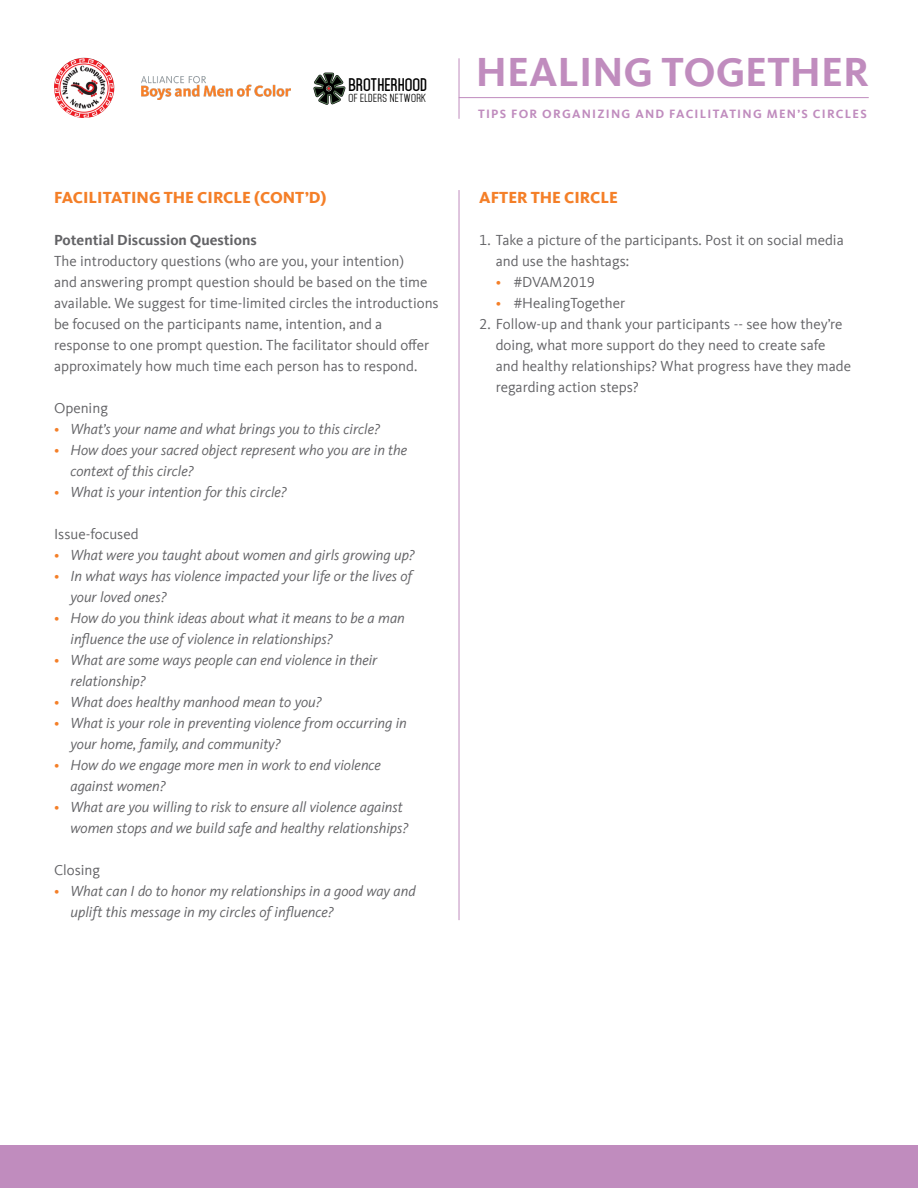
<style>
.page{position:relative;width:918px;height:1188px;background:#fff}
.page>*{position:absolute;margin:0;border:0;box-sizing:border-box;transform-origin:0 0}
.t1{font:700 41.7px "Kievit Offc";color:#c08cbe}
.t2{font:800 16.5px "Kievit Offc";color:#f47f28}
.t3{font:700 15.75px "Mohave";color:#000}
.t4{font:italic 15px/21px "Kievit Offc";color:#636366}
.t5{font:15px/21px "Kievit Offc";color:#636366}
.t6{font:700 15px "Kievit Offc";color:#636366}
.t7{font:700 12.45px "Kievit Offc";letter-spacing:.1em;color:#c08cbe}
.t8{font:10.05px "Mohave";letter-spacing:.035em;color:#000}
.s1{color:#f47f28}
</style>
<div class="page">
<div style="left:1px;top:1146px;width:917px;height:42px;background:#c08cbe"></div>
<hr style="left:459px;top:97px;width:410px;height:1px;background:#c08cbe">
<img style="left:141px;top:76px;width:149px;height:23px">
<svg style="left:313px;top:73px;width:33px;height:32px"></svg>
<hr style="left:459px;top:190px;width:1px;height:730px;background:#c08cbe">
<hr style="left:459px;top:58px;width:1px;height:61px;background:#c08cbe">
<img style="left:54px;top:58px;width:60px;height:60px;border-radius:30px">
<p class="t3" style="left:348px;top:75px;width:80px">BROTHERHOOD</p>
<p class="t8" style="left:348px;top:92px;width:79px">OF ELDERS NETWORK</p>
<p class="t2" style="left:54px;top:187px;width:274px">FACILITATING THE CIRCLE (CONT’D)</p>
<p class="t6" style="left:54px;top:231px;width:204px">Potential Discussion Questions</p>
<p class="t5" style="left:54px;top:250px;width:386px">The introductory questions (who are you, your intention)<br>and answering prompt question should be based on the time available. We suggest for time-limited circles the introductions be focused on the participants name, intention, and a response to one prompt question. The facilitator should offer approximately how much time each person has to respond.</p>
<p class="t5" style="left:54px;top:397px;width:55px">Opening</p>
<p class="t4" style="left:54px;top:418px;width:328px"><span class="s1">•</span> What’s your name and what brings you to this circle?</p>
<p class="t4" style="left:70px;top:439px;width:338px;text-indent:-16px"><span class="s1">•</span> How does your sacred object represent who you are in the context of this circle?</p>
<p class="t4" style="left:54px;top:481px;width:234px"><span class="s1">•</span> What is your intention for this circle?</p>
<p class="t5" style="left:54px;top:523px;width:86px">Issue-focused</p>
<p class="t4" style="left:54px;top:544px;width:362px"><span class="s1">•</span> What were you taught about women and girls growing up?</p>
<p class="t4" style="left:70px;top:565px;width:343px;text-indent:-16px"><span class="s1">•</span> In what ways has violence impacted your life or the lives of your loved ones?</p>
<p class="t4" style="left:70px;top:607px;width:336px;text-indent:-16px"><span class="s1">•</span> How do you think ideas about what it means to be a man influence the use of violence in relationships?</p>
<p class="t4" style="left:70px;top:649px;width:309px;text-indent:-16px"><span class="s1">•</span> What are some ways people can end violence in their relationship?</p>
<p class="t4" style="left:54px;top:691px;width:269px"><span class="s1">•</span> What does healthy manhood mean to you?</p>
<p class="t4" style="left:70px;top:712px;width:338px;text-indent:-16px"><span class="s1">•</span> What is your role in preventing violence from occurring in your home, family, and community?</p>
<p class="t4" style="left:70px;top:754px;width:312px;text-indent:-16px"><span class="s1">•</span> How do we engage more men in work to end violence against women?</p>
<p class="t4" style="left:70px;top:796px;width:340px;text-indent:-16px"><span class="s1">•</span> What are you willing to risk to ensure all violence against women stops and we build safe and healthy relationships?</p>
<p class="t5" style="left:54px;top:859px;width:48px">Closing</p>
<p class="t4" style="left:70px;top:880px;width:347px;text-indent:-16px"><span class="s1">•</span> What can I do to honor my relationships in a good way and uplift this message in my circles of influence?</p>
<p class="t1" style="left:476px;top:47px;width:395px">HEALING TOGETHER</p>
<p class="t7" style="left:478px;top:106px;width:390px">TIPS FOR ORGANIZING AND FACILITATING MEN’S CIRCLES</p>
<p class="t2" style="left:479px;top:187px;width:140px">AFTER THE CIRCLE</p>
<p class="t5" style="left:496px;top:229px;width:350px;text-indent:-16px">1. Take a picture of the participants. Post it on social media and use the hashtags:</p>
<p class="t5" style="left:496px;top:271px;width:101px"><span class="s1">•</span> #DVAM2019</p>
<p class="t5" style="left:496px;top:292px;width:131px"><span class="s1">•</span> #HealingTogether</p>
<p class="t5" style="left:496px;top:313px;width:357px;text-indent:-16px">2. Follow-up and thank your participants -- see how they’re doing, what more support do they need to create safe and healthy relationships? What progress have they made regarding action steps?</p>
</div>
